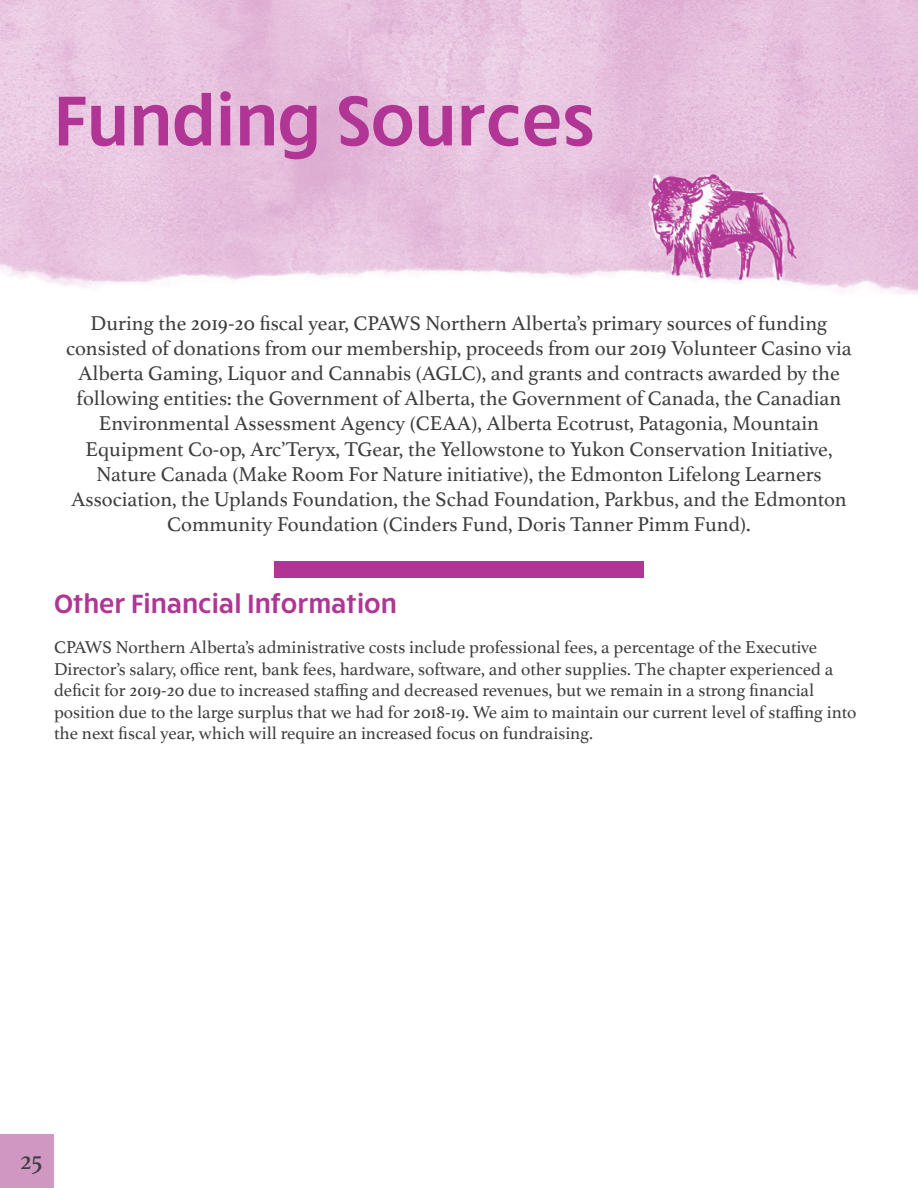
<style>
.page{position:relative;width:918px;height:1188px;background:#fff}
.page>*{position:absolute;margin:0;border:0;box-sizing:border-box;transform-origin:0 0}
.Header_1{font:600 72px "Ruck Sack";color:#b03594}
.Header_2{font:600 27px "Ruck Sack";color:#b03594}
.Page_Numbers_Left{font:27px "Athelas";color:#3e3e3f}
.Paragraph_1{font:21px/25.2px "Athelas";color:#3e3e3f;text-align:center}
.Paragraph_2{font:18px/21.6px "Athelas";color:#3e3e3f}
</style>
<div class="page">
<img style="left:0;top:0;width:918px;height:295px">
<div style="left:274px;top:562px;width:370px;height:16px;background:#b03594"></div>
<div style="left:0;top:1134px;width:54px;height:54px;background:#d097c3"></div>
<p class="Header_1" style="left:54px;top:71px;width:542px">Funding Sources</p>
<p class="Paragraph_1" style="left:66px;top:309px;width:787px">During the 2019-20 fiscal year, CPAWS Northern Alberta’s primary sources of funding consisted of donations from our membership, proceeds from our 2019 Volunteer Casino via Alberta Gaming, Liquor and Cannabis (AGLC), and grants and contracts awarded by the following entities: the Government of Alberta, the Government of Canada, the Canadian Environmental Assessment Agency (CEAA), Alberta Ecotrust, Patagonia, Mountain Equipment Co-op, Arc’Teryx, TGear, the Yellowstone to Yukon Conservation Initiative, Nature Canada (Make Room For Nature initiative), the Edmonton Lifelong Learners Association, the Uplands Foundation, the Schad Foundation, Parkbus, and the Edmonton Community Foundation (Cinders Fund, Doris Tanner Pimm Fund).</p>
<p class="Header_2" style="left:54px;top:585px;width:344px">Other Financial Information</p>
<p class="Paragraph_2" style="left:54px;top:636px;width:804px">CPAWS Northern Alberta’s administrative costs include professional fees, a percentage of the Executive Director’s salary, office rent, bank fees, hardware, software, and other supplies. The chapter experienced a deficit for 2019-20 due to increased staffing and decreased revenues, but we remain in a strong financial position due to the large surplus that we had for 2018-19. We aim to maintain our current level of staffing into the next fiscal year, which will require an increased focus on fundraising.</p>
<p class="Page_Numbers_Left" style="left:20px;top:1138px;width:24px">25</p>
</div>
